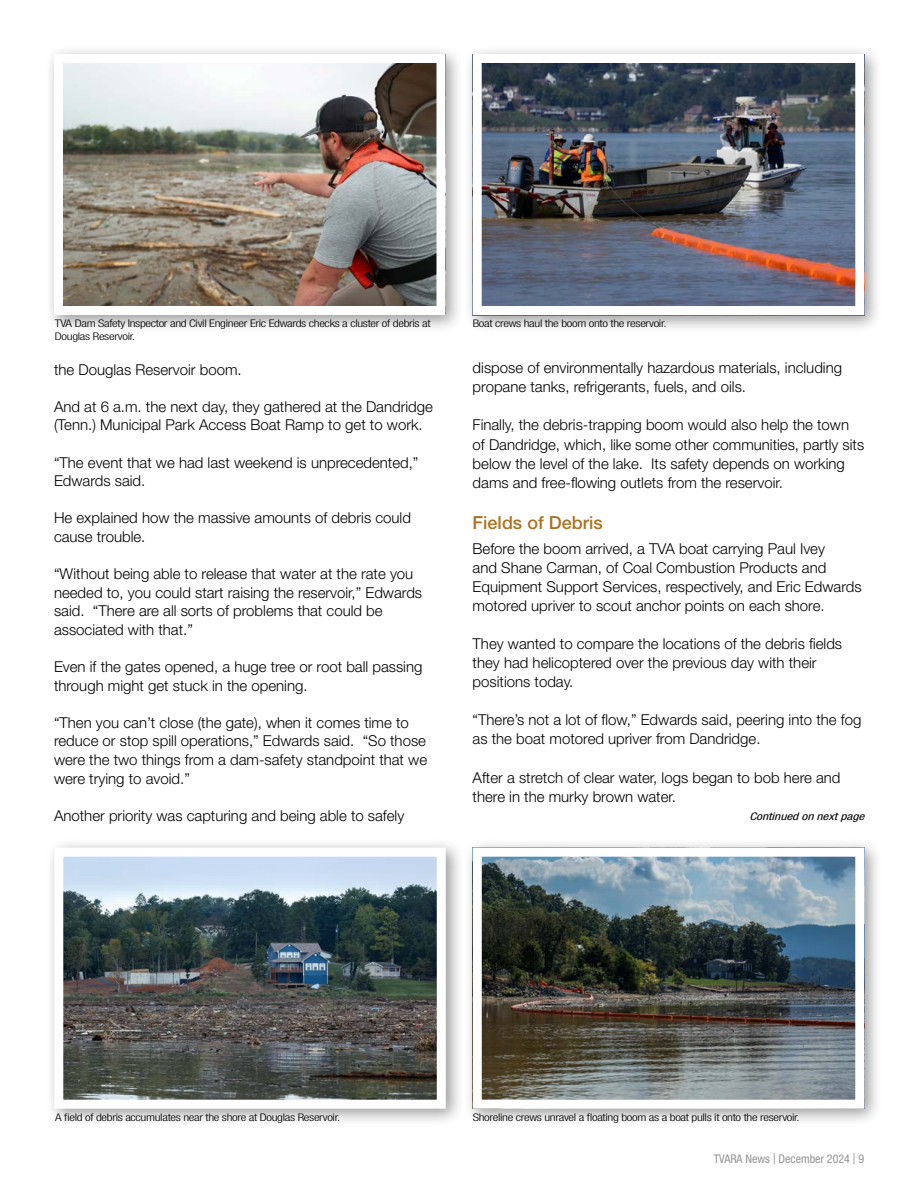
<style>
.page{position:relative;width:918px;height:1188px;background:#fff}
.page>*{position:absolute;margin:0;border:0;box-sizing:border-box;transform-origin:0 0}
.t1{font:500 18px "Helvetica Neue LT Std";color:#ab7322}
.t2{font:300 15px/19px "Helvetica Neue LT Std";color:#000}
.t3{font:condensed 12px "Helvetica Neue LT Std";color:#939598}
.t4{font:300 condensed 10.5px "Helvetica Neue LT Std";letter-spacing:-.025em;color:#000;scale:1.25 1}
.t5{font:italic condensed 10.5px "Helvetica Neue LT Std";color:#000;scale:1.25 1}
.s1{font-size:15px}
</style>
<div class="page">
<div style="left:463px;top:838px;width:420px;height:289px;background:#000;opacity:.4"></div>
<img style="left:483px;top:858px;width:371px;height:241px">
<div style="left:473px;top:848px;width:391px;height:261px;border:9px solid #fff"></div>
<div style="left:45px;top:45px;width:419px;height:288px;background:#000;opacity:.4"></div>
<img style="left:64px;top:64px;width:372px;height:241px">
<div style="left:54px;top:54px;width:392px;height:261px;border:9px solid #fff"></div>
<div style="left:45px;top:838px;width:419px;height:289px;background:#000;opacity:.4"></div>
<img style="left:64px;top:858px;width:372px;height:241px">
<div style="left:54px;top:848px;width:392px;height:261px;border:9px solid #fff"></div>
<div style="left:463px;top:45px;width:419px;height:288px;background:#000;opacity:.4"></div>
<img style="left:483px;top:64px;width:371px;height:241px">
<div style="left:473px;top:54px;width:391px;height:261px;border:9px solid #fff"></div>
<p class="t4" style="left:55px;top:317px;width:302px">TVA Dam Safety Inspector and Civil Engineer Eric Edwards checks a cluster of debris at</p>
<p class="t4" style="left:473px;top:317px;width:157px">Boat crews haul the boom onto the reservoir.</p>
<p class="t4" style="left:55px;top:330px;width:66px">Douglas Reservoir.</p>
<p class="t2" style="left:54px;top:360px;width:189px">the Douglas Reservoir boom.</p>
<p class="t2" style="left:54px;top:397px;width:381px;line-height:18.6px">And at 6 a.m. the next day, they gathered at the Dandridge (Tenn.) Municipal Park Access Boat Ramp to get to work.</p>
<p class="t2" style="left:54px;top:453px;width:366px;line-height:18.6px">“The event that we had last weekend is unprecedented,”<br>Edwards said.</p>
<p class="t2" style="left:54px;top:508px;width:358px;line-height:18.6px">He explained how the massive amounts of debris could cause trouble.</p>
<p class="t2" style="left:54px;top:564px;width:370px;line-height:18.6px">“Without being able to release that water at the rate you needed to, you could start raising the reservoir,” Edwards said. “There are all sorts of problems that could be associated with that.”</p>
<p class="t2" style="left:54px;top:657px;width:370px;line-height:18.6px">Even if the gates opened, a huge tree or root ball passing through might get stuck in the opening.</p>
<p class="t2" style="left:54px;top:713px;width:375px;line-height:18.6px">“Then you can’t close (the gate), when it comes time to reduce or stop spill operations,” Edwards said. “So those were the two things from a dam-safety standpoint that we were trying to avoid.”</p>
<p class="t2" style="left:54px;top:806px;width:352px">Another priority was capturing and being able to safely</p>
<p class="t2" style="left:473px;top:358px;width:371px">dispose of environmentally hazardous materials, including propane tanks, refrigerants, fuels, and oils.</p>
<p class="t2" style="left:473px;top:415px;width:393px">Finally, the debris-trapping boom would also help the town of Dandridge, which, like some other communities, partly sits below the level of the lake. Its safety depends on working dams and free-flowing outlets from the reservoir.</p>
<p class="t1" style="left:473px;top:512px;width:132px">Fields of Debris</p>
<p class="t2" style="left:473px;top:538px;width:391px">Before the boom arrived, a TVA boat carrying Paul Ivey<br>and Shane Carman, of Coal Combustion Products and Equipment Support Services, respectively, and Eric Edwards motored upriver to scout anchor points on each shore.</p>
<p class="t2" style="left:473px;top:634px;width:371px">They wanted to compare the locations of the debris fields they had helicoptered over the previous day with their positions today.</p>
<p class="t2" style="left:473px;top:710px;width:390px">“There’s not a lot of flow,” Edwards said, peering into the fog as the boat motored upriver from Dandridge.</p>
<p class="t2" style="left:473px;top:768px;width:369px">After a stretch of clear water, logs began to bob here and there in the murky brown water.</p>
<p class="t5" style="left:750px;top:810px;width:93px">Continued on next page</p>
<p class="t4" style="left:55px;top:1111px;width:230px">A field of debris accumulates near the shore at Douglas Reservoir.</p>
<p class="t4" style="left:473px;top:1111px;width:263px">Shoreline crews unravel a floating boom as a boat pulls it onto the reservoir.</p>
<p class="t3" style="left:714px;top:1151px;width:152px">TVARA News <span class="s1">|</span> December 2024 <span class="s1">|</span> 9</p>
</div>
